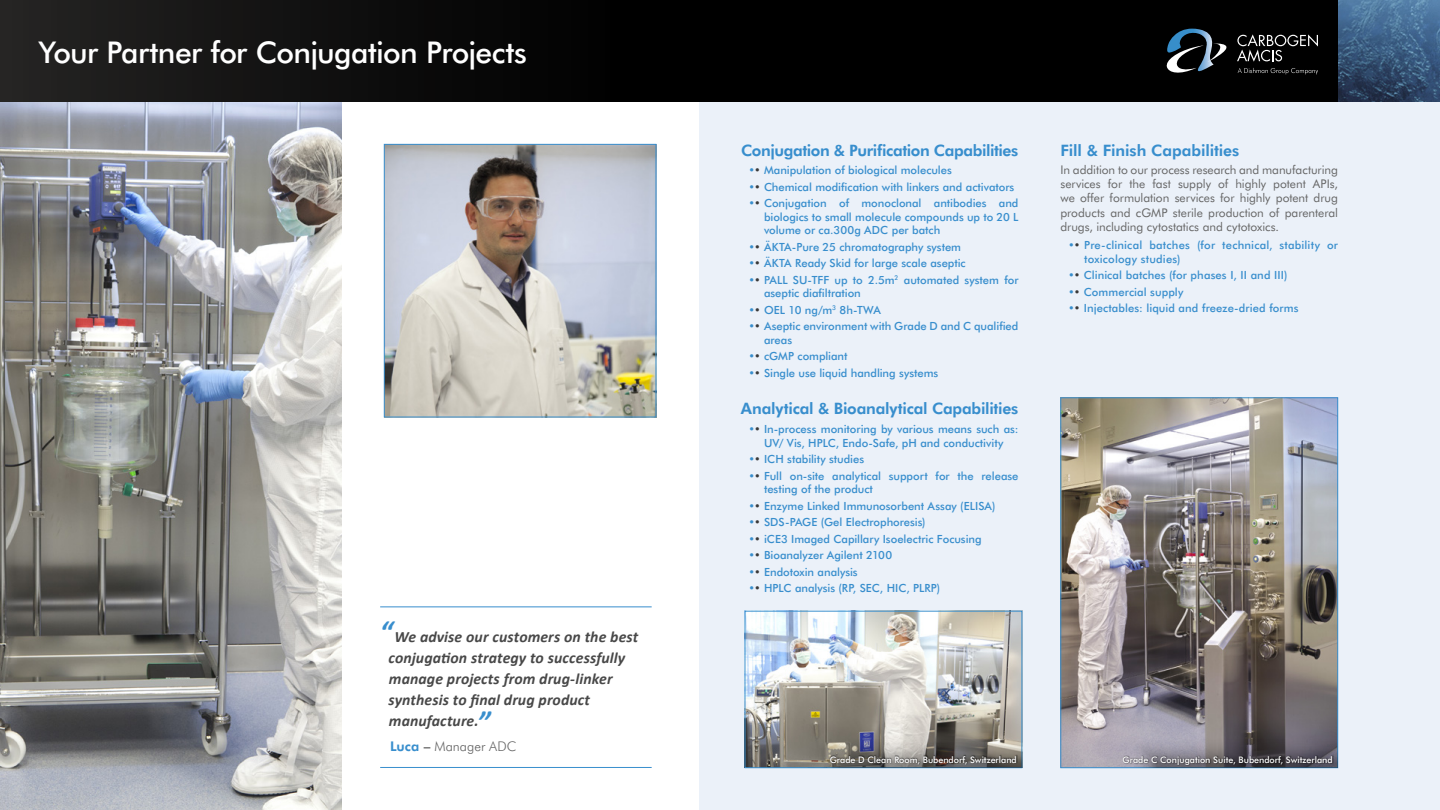
<style>
.page{position:relative;width:1440px;height:810px;background:#fff}
.page>*{position:absolute;margin:0;border:0;box-sizing:border-box;transform-origin:0 0}
.t1{font:500 30px "Futura BT";letter-spacing:-.025em;color:#fff}
.t2{font:italic 700 15.75px/21px "Calibri";letter-spacing:.005em;color:#484848}
.t3{font:700 15.75px "Futura BT";letter-spacing:-.015em;color:#388ecd}
.t4{font:300 13.42px "Futura BT";color:#656565}
.t5{font:12px/14.4px "Futura BT";letter-spacing:-.005em;color:#656565;text-align:justify}
.t6{font:500 11.25px/13.5px "Futura BT";color:#388ecd}
.t7{font:500 9px "Futura BT";letter-spacing:-.005em;color:#fff}
.s1{font-size:30px;color:#388ecd}
.s2{font-weight:700;color:#388ecd}
.s3{font-weight:700}
.s4{font-weight:400}
.s5{font-weight:400;color:#393939}
</style>
<div class="page">
<img style="left:0;top:102px;width:342px;height:708px">
<div style="left:699px;top:102px;width:741px;height:708px;background:#ebf1f9"></div>
<div style="left:0;top:0;width:1440px;height:102px;background:linear-gradient(to right,#191918,#000)"></div>
<img style="left:1338px;top:0;width:102px;height:102px">
<svg style="left:1164px;top:29px;width:154px;height:49px;background:#24282b"></svg>
<img style="left:747px;top:613px;width:273px;height:153px">
<div style="left:745px;top:611px;width:277px;height:157px;border:1px solid #388ecd"></div>
<svg style="left:815px;top:736px;width:207px;height:32px;background:#838280"></svg>
<div style="left:829px;top:754px;width:188px;height:11px;background:#000;opacity:.5"></div>
<img style="left:1062px;top:400px;width:274px;height:366px">
<div style="left:1060px;top:398px;width:278px;height:370px;border:1px solid #388ecd"></div>
<svg style="left:1131px;top:736px;width:207px;height:32px;background:#706d78"></svg>
<div style="left:1122px;top:755px;width:211px;height:11px;background:#000;opacity:.5"></div>
<img style="left:386px;top:146px;width:268px;height:269px">
<div style="left:384px;top:144px;width:272px;height:273px;border:1px solid #388ecd"></div>
<hr style="left:380px;top:607px;width:272px;height:1px;background:#388ecd">
<hr style="left:380px;top:767px;width:272px;height:1px;background:#388ecd">
<h1 class="t1" style="left:38px;top:31px;width:490px">Your Partner for Conjugation Projects</h1>
<h2 class="t2" style="left:388px;top:626px;width:251px;text-indent:-9px"><span class="s1">“</span>We advise our customers on the best conjugation strategy to successfully manage projects from drug-linker synthesis to final drug product manufacture.<span class="s1">”</span></h2>
<p class="t4" style="left:390px;top:738px;width:128px"><span class="s2">Luca</span> <span class="s3">–</span> Manager ADC</p>
<h2 class="t3" style="left:741px;top:139px;width:279px">Conjugation &amp; Purification Capabilities</h2>
<p class="t6" style="left:749px;top:163px;width:205px"><span class="s4">•</span><span class="s5">•</span> Manipulation of biological molecules</p>
<p class="t6" style="left:749px;top:180px;width:267px"><span class="s4">•</span><span class="s5">•</span> Chemical modification with linkers and activators</p>
<p class="t6" style="left:764px;top:196px;width:256px;text-align:justify;text-indent:-16px"><span class="s4">•</span><span class="s5">•</span> Conjugation of monoclonal antibodies and biologics to small molecule compounds up to 20 L volume or ca.300g ADC per batch</p>
<p class="t6" style="left:749px;top:240px;width:214px"><span class="s4">•</span><span class="s5">•</span> ÄKTA-Pure 25 chromatography system</p>
<p class="t6" style="left:749px;top:256px;width:219px"><span class="s4">•</span><span class="s5">•</span> ÄKTA Ready Skid for large scale aseptic</p>
<p class="t6" style="left:764px;top:273px;width:256px;text-indent:-15px"><span class="s4">•</span><span class="s5">•</span> PALL SU-TFF up to 2.5m<sup>2</sup> automated system for aseptic diafiltration</p>
<p class="t6" style="left:749px;top:303px;width:134px"><span class="s4">•</span><span class="s5">•</span> OEL 10 ng/m<sup>3</sup> 8h-TWA</p>
<p class="t6" style="left:764px;top:319px;width:256px;text-indent:-16px"><span class="s4">•</span><span class="s5">•</span> Aseptic environment with Grade D and C qualified areas</p>
<p class="t6" style="left:749px;top:349px;width:101px"><span class="s4">•</span><span class="s5">•</span> cGMP compliant</p>
<p class="t6" style="left:749px;top:366px;width:191px"><span class="s4">•</span><span class="s5">•</span> Single use liquid handling systems</p>
<h2 class="t3" style="left:741px;top:398px;width:279px">Analytical &amp; Bioanalytical Capabilities</h2>
<p class="t6" style="left:749px;top:422px;width:271px;text-align:center"><span class="s4">•</span><span class="s5">•</span> In-process monitoring by various means such as:<br>UV/ Vis, HPLC, Endo-Safe, pH and conductivity</p>
<p class="t6" style="left:749px;top:452px;width:117px"><span class="s4">•</span><span class="s5">•</span> ICH stability studies</p>
<p class="t6" style="left:764px;top:468px;width:256px;text-indent:-16px"><span class="s4">•</span><span class="s5">•</span> Full on-site analytical support for the release testing of the product</p>
<p class="t6" style="left:749px;top:498px;width:249px"><span class="s4">•</span><span class="s5">•</span> Enzyme Linked Immunosorbent Assay (ELISA)</p>
<p class="t6" style="left:749px;top:515px;width:179px"><span class="s4">•</span><span class="s5">•</span> SDS-PAGE (Gel Electrophoresis)</p>
<p class="t6" style="left:749px;top:531px;width:235px"><span class="s4">•</span><span class="s5">•</span> iCE3 Imaged Capillary Isoelectric Focusing</p>
<p class="t6" style="left:749px;top:548px;width:145px"><span class="s4">•</span><span class="s5">•</span> Bioanalyzer Agilent 2100</p>
<p class="t6" style="left:749px;top:564px;width:111px"><span class="s4">•</span><span class="s5">•</span> Endotoxin analysis</p>
<p class="t6" style="left:749px;top:581px;width:193px"><span class="s4">•</span><span class="s5">•</span> HPLC analysis (RP, SEC, HIC, PLRP)</p>
<h2 class="t3" style="left:1060px;top:139px;width:180px">Fill &amp; Finish Capabilities</h2>
<p class="t5" style="left:1060px;top:162px;width:279px">In addition to our process research and manufacturing services for the fast supply of highly potent APIs, we offer formulation services for highly potent drug products and cGMP sterile production of parenteral drugs, including cytostatics and cytotoxics.</p>
<p class="t6" style="left:1084px;top:238px;width:255px;text-indent:-16px"><span class="s4">•</span><span class="s5">•</span> Pre-clinical batches (for technical, stability or toxicology studies)</p>
<p class="t6" style="left:1068px;top:268px;width:221px"><span class="s4">•</span><span class="s5">•</span> Clinical batches (for phases I, II and III)</p>
<p class="t6" style="left:1068px;top:285px;width:117px"><span class="s4">•</span><span class="s5">•</span> Commercial supply</p>
<p class="t6" style="left:1068px;top:301px;width:232px"><span class="s4">•</span><span class="s5">•</span> Injectables: liquid and freeze-dried forms</p>
<p class="t7" style="left:830px;top:753px;width:189px">Grade D Clean Room, Bubendorf, Switzerland</p>
<p class="t7" style="left:1123px;top:753px;width:212px">Grade C Conjugation Suite, Bubendorf, Switzerland</p>
</div>
